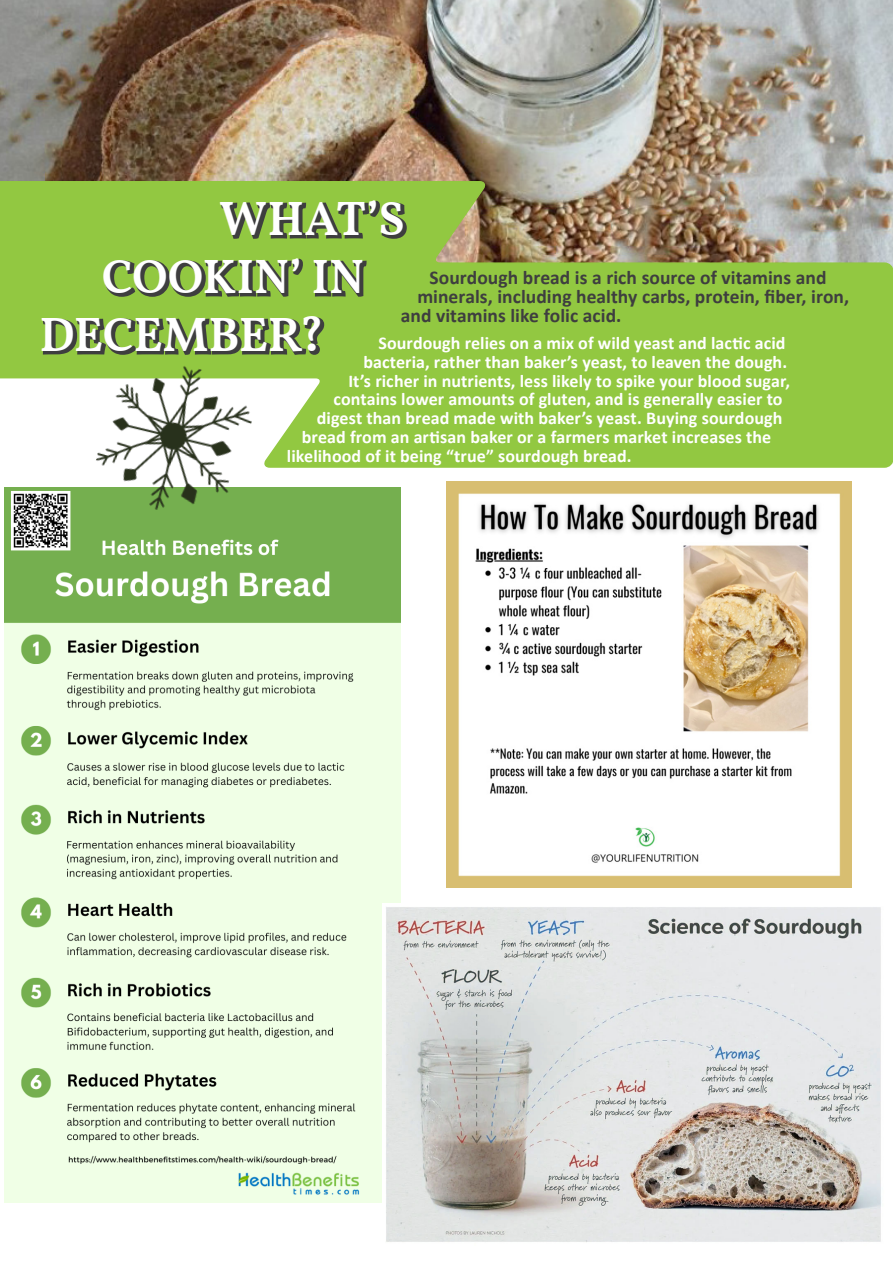
<style>
.page{position:relative;width:893px;height:1263px;background:#fff}
.page>*{position:absolute;margin:0;border:0;box-sizing:border-box;transform-origin:0 0}
.body_text_right{font:600 48px "Vollkorn";letter-spacing:-.01em;color:#fff}
.body_text_left{font:700 19.5px "Calibri";letter-spacing:.005em;color:#3e3e3f}
.body_text_left-2{font:700 18px "Calibri";letter-spacing:.005em;color:#fff}
</style>
<div class="page">
<img style="left:0;top:0;width:893px;height:180px">
<svg style="left:0;top:180px;width:893px;height:288px;background:#99c152"></svg>
<img style="left:4px;top:488px;width:396px;height:714px">
<img style="left:446px;top:482px;width:406px;height:405px">
<img style="left:383px;top:904px;width:498px;height:338px">
<img style="left:88px;top:350px;width:173px;height:177px">
<p class="body_text_right" style="left:219px;top:183px;width:187px">WHAT’S</p>
<p class="body_text_right" style="left:102px;top:241px;width:264px">COOKIN’ IN</p>
<p class="body_text_right" style="left:40px;top:299px;width:286px">DECEMBER?</p>
<p class="body_text_left" style="left:429px;top:264px;width:399px">Sourdough bread is a rich source of vitamins and</p>
<p class="body_text_left" style="left:417px;top:283px;width:433px">minerals, including healthy carbs, protein, fiber, iron,</p>
<p class="body_text_left" style="left:401px;top:302px;width:222px">and vitamins like folic acid.</p>
<p class="body_text_left-2" style="left:378px;top:330px;width:409px">Sourdough relies on a mix of wild yeast and lactic acid</p>
<p class="body_text_left-2" style="left:363px;top:349px;width:425px">bacteria, rather than baker’s yeast, to leaven the dough.</p>
<p class="body_text_left-2" style="left:348px;top:368px;width:443px">It’s richer in nutrients, less likely to spike your blood sugar,</p>
<p class="body_text_left-2" style="left:333px;top:387px;width:451px">contains lower amounts of gluten, and is generally easier to</p>
<p class="body_text_left-2" style="left:317px;top:405px;width:467px">digest than bread made with baker’s yeast. Buying sourdough</p>
<p class="body_text_left-2" style="left:302px;top:424px;width:471px">bread from an artisan baker or a farmers market increases the</p>
<p class="body_text_left-2" style="left:287px;top:443px;width:346px">likelihood of it being “true” sourdough bread.</p>
</div>
